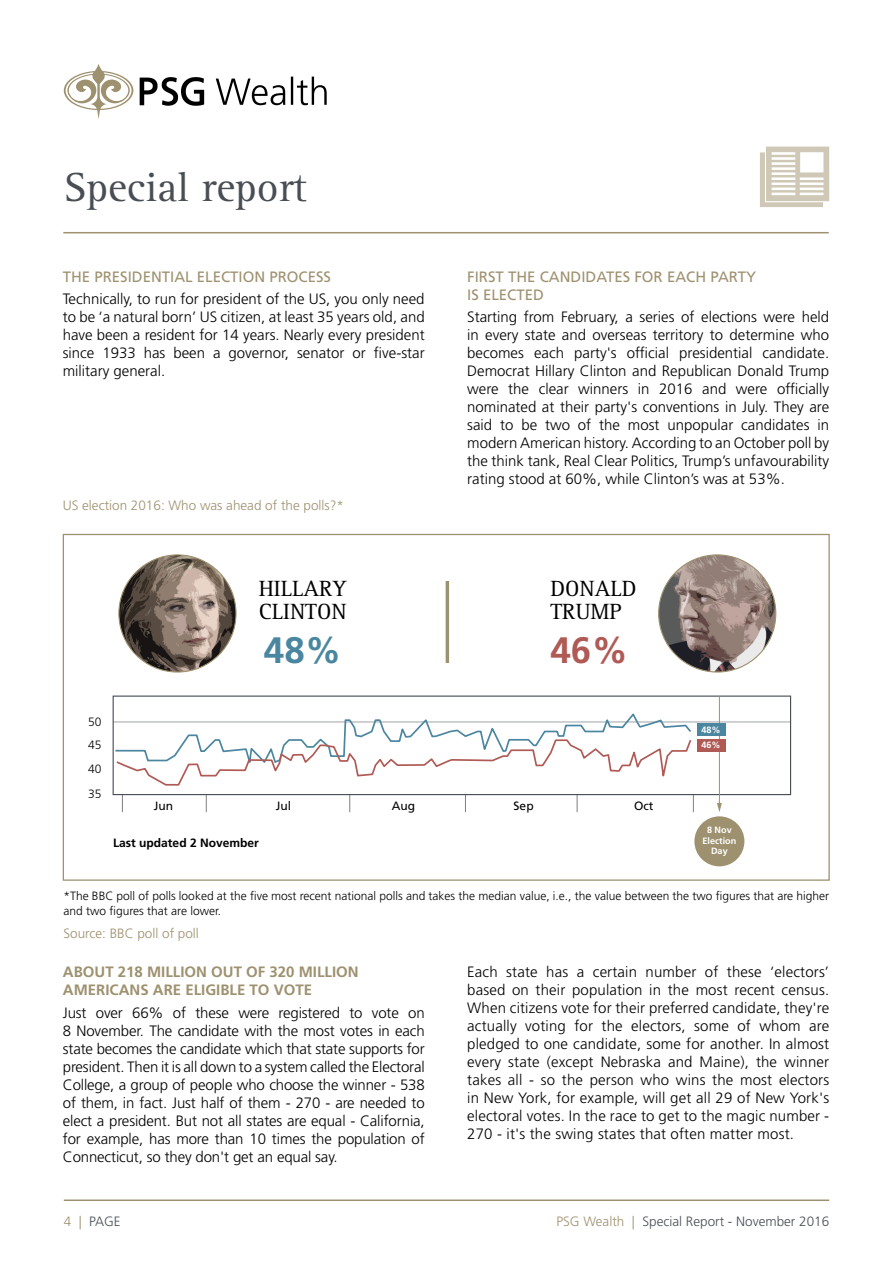
<style>
.page{position:relative;width:893px;height:1263px;background:#fff}
.page>*{position:absolute;margin:0;border:0;box-sizing:border-box;transform-origin:0 0}
.t1{font:42px "Rotis Serif";color:#494e54}
.t2{font:700 36.75px "Frutiger LT Std";color:#4b86a0}
.t3{font:700 36.75px "Frutiger LT Std";color:#b05a55}
.t4{font:22.8px/22.8px "Rotis Serif";color:#000}
.t5{font:300 15px/18px "Frutiger LT Std";color:#000;text-align:justify}
.t6{font:15px/18px "Frutiger LT Std";color:#9e916f}
.t7{font:700 15px/18px "Frutiger LT Std";color:#9e916f}
.t8{font:300 13.5px "Frutiger LT Std";color:#9e916f}
.t9{font:300 13.5px "Frutiger LT Std";color:#494e54}
.t10{font:300 12px/24px "Frutiger LT Std";color:#000;text-align:justify}
.t11{font:700 12px "Frutiger LT Std";color:#000}
.t12{font:12px "Frutiger LT Std";color:#000}
.t13{font:700 9.15px/10.2px "Frutiger LT Std";color:#fff;text-align:center}
.s1{color:#9e916f}
</style>
<div class="page">
<hr style="left:64px;top:1199px;width:765px;height:2px;background:#9e916f">
<svg style="left:64px;top:64px;width:69px;height:55px"></svg>
<svg style="left:140px;top:77px;width:187px;height:29px"></svg>
<hr style="left:63px;top:232px;width:766px;height:1px;background:#9e916f">
<svg style="left:760px;top:147px;width:69px;height:60px"></svg>
<img style="left:119px;top:555px;width:117px;height:117px;border-radius:59px">
<img style="left:659px;top:555px;width:117px;height:117px;border-radius:58px">
<hr style="left:446px;top:581px;width:3px;height:82px;background:#9e916f">
<hr style="left:113px;top:722px;width:678px;height:1px;background:#9fa3a6">
<svg style="left:122px;top:795px;width:1px;height:17px"></svg>
<svg style="left:206px;top:795px;width:1px;height:17px"></svg>
<svg style="left:465px;top:795px;width:1px;height:17px"></svg>
<svg style="left:349px;top:795px;width:1px;height:17px"></svg>
<svg style="left:577px;top:795px;width:1px;height:17px"></svg>
<svg style="left:693px;top:795px;width:1px;height:17px"></svg>
<div style="left:694px;top:816px;width:50px;height:50px;background:#9e916f;border-radius:50%"></div>
<div style="left:113px;top:695px;width:678px;height:100px;border:1px solid #494e54"></div>
<svg style="left:114px;top:714px;width:579px;height:72px"></svg>
<hr style="left:719px;top:697px;width:1px;height:108px;background:#9e916f">
<svg style="left:717px;top:803px;width:5px;height:9px"></svg>
<div style="left:697px;top:723px;width:28px;height:13px;background:#4b86a0"></div>
<div style="left:697px;top:739px;width:28px;height:12px;background:#b05a55"></div>
<h1 class="t1" style="left:64px;top:163px;width:244px">Special report</h1>
<p class="t6" style="left:63px;top:268px;width:270px">THE PRESIDENTIAL ELECTION PROCESS</p>
<p class="t5" style="left:63px;top:290px;width:363px">Technically, to run for president of the US, you only need to be ‘a natural born’ US citizen, at least 35 years old, and have been a resident for 14 years. Nearly every president since 1933 has been a governor, senator or five-star military general.</p>
<p class="t8" style="left:63px;top:497px;width:283px">US election 2016: Who was ahead of the polls?*</p>
<p class="t6" style="left:467px;top:268px;width:290px">FIRST THE CANDIDATES FOR EACH PARTY<br>IS ELECTED</p>
<p class="t5" style="left:467px;top:308px;width:363px">Starting from February, a series of elections were held in every state and overseas territory to determine who becomes each party's official presidential candidate.<br>Democrat Hillary Clinton and Republican Donald Trump were the clear winners in 2016 and were officially nominated at their party's conventions in July. They are said to be two of the most unpopular candidates in modern American history. According to an October poll by the think tank, Real Clear Politics, Trump’s unfavourability rating stood at 60%, while Clinton’s was at 53%.</p>
<h3 class="t4" style="left:259px;top:578px;width:90px">HILLARY<br>CLINTON</h3>
<h3 class="t4" style="left:550px;top:578px;width:88px">DONALD<br>TRUMP</h3>
<h2 class="t2" style="left:264px;top:629px;width:79px">48%</h2>
<h2 class="t3" style="left:550px;top:629px;width:79px">46%</h2>
<p class="t10" style="left:88px;top:709px;width:15px">50<br>45<br>40<br>35</p>
<p class="t12" style="left:154px;top:799px;width:21px">Jun</p>
<p class="t12" style="left:276px;top:799px;width:17px">Jul</p>
<p class="t12" style="left:392px;top:799px;width:25px">Aug</p>
<p class="t12" style="left:514px;top:799px;width:22px">Sep</p>
<p class="t11" style="left:113px;top:835px;width:147px">Last updated 2 November</p>
<p class="t12" style="left:634px;top:799px;width:21px">Oct</p>
<p class="t13" style="left:701px;top:722px;width:21px;line-height:15.3px;text-align:left">48%<br>46%</p>
<p class="t13" style="left:702px;top:825px;width:35px">8 Nov<br>Election<br>Day</p>
<p class="t10" style="left:63px;top:889px;width:767px;line-height:14.4px">*The BBC poll of polls looked at the five most recent national polls and takes the median value, i.e., the value between the two figures that are higher and two figures that are lower.</p>
<p class="t8" style="left:63px;top:926px;width:137px">Source: BBC poll of poll</p>
<p class="t7" style="left:63px;top:963px;width:297px">ABOUT 218 MILLION OUT OF 320 MILLION<br>AMERICANS ARE ELIGIBLE TO VOTE</p>
<p class="t5" style="left:63px;top:1003px;width:363px">Just over 66% of these were registered to vote on 8 November. The candidate with the most votes in each state becomes the candidate which that state supports for president. Then it is all down to a system called the Electoral College, a group of people who choose the winner - 538 of them, in fact. Just half of them - 270 - are needed to elect a president. But not all states are equal - California, for example, has more than 10 times the population of Connecticut, so they don't get an equal say.</p>
<p class="t5" style="left:467px;top:963px;width:363px">Each state has a certain number of these ‘electors’ based on their population in the most recent census.<br>When citizens vote for their preferred candidate, they're actually voting for the electors, some of whom are pledged to one candidate, some for another. In almost every state (except Nebraska and Maine), the winner takes all - so the person who wins the most electors in New York, for example, will get all 29 of New York's electoral votes. In the race to get to the magic number - 270 - it's the swing states that often matter most.</p>
<p class="t9" style="left:64px;top:1213px;width:58px"><span class="s1">4 |</span> PAGE</p>
<p class="t9" style="left:556px;top:1213px;width:274px"><span class="s1">PSG Wealth |</span> Special Report - November 2016</p>
</div>
